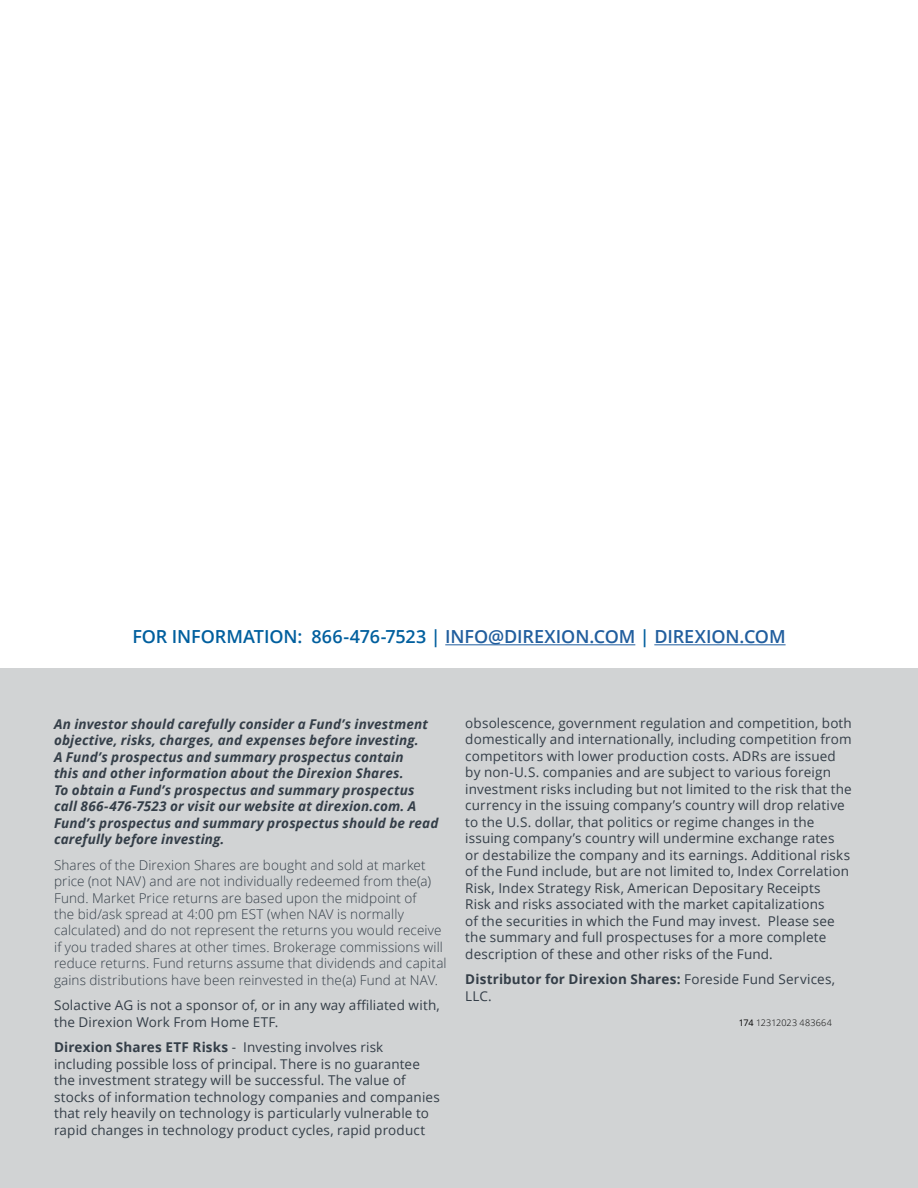
<style>
.page{position:relative;width:918px;height:1188px;background:#fff}
.page>*{position:absolute;margin:0;border:0;box-sizing:border-box;transform-origin:0 0}
.t1{font:600 18px "Open Sans";letter-spacing:-.005em;color:#005f9e}
.t2{font:13.5px/16.5px "Open Sans";letter-spacing:.01em;color:#343e48}
.t3{font:300 13.5px/16.5px "Open Sans";letter-spacing:.01em;color:#343e48}
.t4{font:italic 700 13.5px/16.5px "Open Sans";letter-spacing:.01em;color:#343e48}
.t5{font:700 13.5px/16.5px "Open Sans";letter-spacing:.01em;color:#343e48}
.t6{font:300 9px "Open Sans";letter-spacing:.03em;color:#000}
.s1{color:#215e9e}
.s2{font-weight:700}
.s3{font-weight:400}
</style>
<div class="page">
<div style="left:0;top:669px;width:918px;height:519px;background:#d1d3d4"></div>
<hr style="left:445px;top:644px;width:190px;height:1px;background:#215e9e">
<hr style="left:654px;top:644px;width:132px;height:1px;background:#215e9e">
<h1 class="t1" style="left:132px;top:625px;width:655px">FOR INFORMATION: 866-476-7523 | <span class="s1">INFO@DIREXION.COM</span> | <span class="s1">DIREXION.COM</span></h1>
<p class="t4" style="left:54px;top:715px;width:386px">An investor should carefully consider a Fund’s investment objective, risks, charges, and expenses before investing.<br>A Fund’s prospectus and summary prospectus contain<br>this and other information about the Direxion Shares.<br>To obtain a Fund’s prospectus and summary prospectus call 866-476-7523 or visit our website at direxion.com. A Fund’s prospectus and summary prospectus should be read carefully before investing.</p>
<p class="t3" style="left:54px;top:856px;width:394px">Shares of the Direxion Shares are bought and sold at market price (not NAV) and are not individually redeemed from the(a)<br>Fund. Market Price returns are based upon the midpoint of<br>the bid/ask spread at 4:00 pm EST (when NAV is normally calculated) and do not represent the returns you would receive if you traded shares at other times. Brokerage commissions will reduce returns. Fund returns assume that dividends and capital gains distributions have been reinvested in the(a) Fund at NAV.</p>
<p class="t2" style="left:54px;top:997px;width:387px">Solactive AG is not a sponsor of, or in any way affiliated with, the Direxion Work From Home ETF.</p>
<p class="t2" style="left:54px;top:1039px;width:387px"><span class="s2">Direxion Shares ETF Risks</span> - Investing involves risk including possible loss of principal. There is no guarantee the investment strategy will be successful. The value of stocks of information technology companies and companies that rely heavily on technology is particularly vulnerable to rapid changes in technology product cycles, rapid product</p>
<p class="t2" style="left:465px;top:714px;width:388px">obsolescence, government regulation and competition, both domestically and internationally, including competition from competitors with lower production costs. ADRs are issued by non-U.S. companies and are subject to various foreign investment risks including but not limited to the risk that the currency in the issuing company’s country will drop relative to the U.S. dollar, that politics or regime changes in the issuing company’s country will undermine exchange rates<br>or destabilize the company and its earnings. Additional risks of the Fund include, but are not limited to, Index Correlation Risk, Index Strategy Risk, American Depositary Receipts<br>Risk and risks associated with the market capitalizations<br>of the securities in which the Fund may invest. Please see the summary and full prospectuses for a more complete description of these and other risks of the Fund.</p>
<p class="t5" style="left:465px;top:971px;width:371px">Distributor for Direxion Shares: <span class="s3">Foreside Fund Services,<br>LLC.</span></p>
<p class="t6" style="left:739px;top:1017px;width:95px"><span class="s3">174</span> 12312023 483664</p>
</div>
